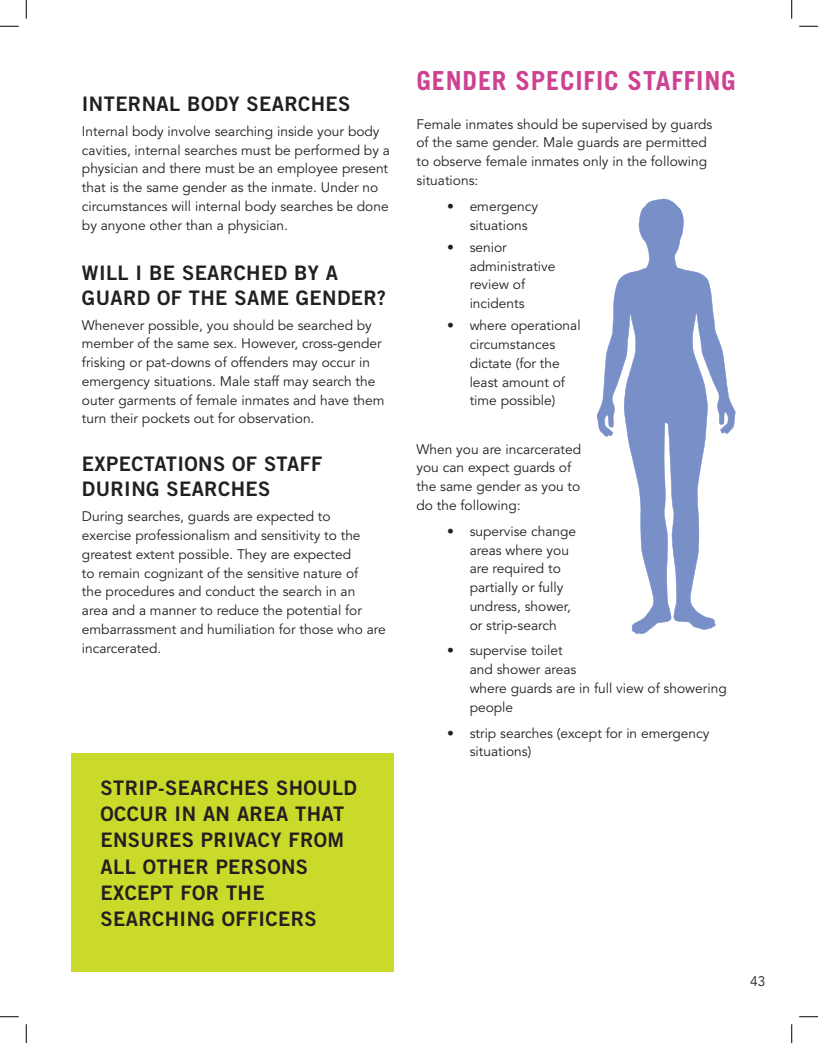
<style>
.page{position:relative;width:818px;height:1043px;background:#fff}
.page>*{position:absolute;margin:0;border:0;box-sizing:border-box;transform-origin:0 0}
.t1{font:700 26.25px "Trade Gothic LT Std";letter-spacing:.03em;color:#cd4391}
.t2{font:20px/26.2px "Trade Gothic LT Std Bd 2";letter-spacing:.02em;color:#231f20}
.t3{font:13.75px/18.8px "Avenir LT Std";color:#231f20}
</style>
<div class="page">
<div style="left:71px;top:753px;width:323px;height:218px;background:#c9da2b"></div>
<svg style="left:596px;top:199px;width:139px;height:435px"></svg>
<svg style="left:0;top:25px;width:19px;height:2px"></svg>
<svg style="left:799px;top:25px;width:19px;height:2px"></svg>
<svg style="left:0;top:1016px;width:19px;height:1px"></svg>
<svg style="left:799px;top:1016px;width:19px;height:1px"></svg>
<svg style="left:25px;top:0;width:2px;height:19px"></svg>
<svg style="left:25px;top:1024px;width:2px;height:18px"></svg>
<svg style="left:791px;top:0;width:1px;height:19px"></svg>
<svg style="left:791px;top:1024px;width:1px;height:18px"></svg>
<h2 class="t2" style="left:82px;top:90px;width:270px">INTERNAL BODY SEARCHES</h2>
<p class="t3" style="left:82px;top:122px;width:309px">Internal body involve searching inside your body cavities, internal searches must be performed by a physician and there must be an employee present that is the same gender as the inmate. Under no circumstances will internal body searches be done by anyone other than a physician.</p>
<h2 class="t2" style="left:82px;top:259px;width:306px;line-height:25px">WILL I BE SEARCHED BY A<br>GUARD OF THE SAME GENDER?</h2>
<p class="t3" style="left:82px;top:316px;width:304px">Whenever possible, you should be searched by member of the same sex. However, cross-gender frisking or pat-downs of offenders may occur in emergency situations. Male staff may search the outer garments of female inmates and have them turn their pockets out for observation.</p>
<h2 class="t2" style="left:82px;top:451px;width:242px;line-height:25px">EXPECTATIONS OF STAFF<br>DURING SEARCHES</h2>
<p class="t3" style="left:82px;top:507px;width:305px">During searches, guards are expected to<br>exercise professionalism and sensitivity to the greatest extent possible. They are expected<br>to remain cognizant of the sensitive nature of<br>the procedures and conduct the search in an<br>area and a manner to reduce the potential for embarrassment and humiliation for those who are incarcerated.</p>
<h2 class="t2" style="left:100px;top:774px;width:258px">STRIP-SEARCHES SHOULD<br>OCCUR IN AN AREA THAT<br>ENSURES PRIVACY FROM<br>ALL OTHER PERSONS<br>EXCEPT FOR THE<br>SEARCHING OFFICERS</h2>
<h1 class="t1" style="left:416px;top:65px;width:321px">GENDER SPECIFIC STAFFING</h1>
<p class="t3" style="left:416px;top:115px;width:297px">Female inmates should be supervised by guards of the same gender. Male guards are permitted to observe female inmates only in the following situations:</p>
<p class="t3" style="left:469px;top:197px;width:70px;text-indent:-22px">• emergency situations</p>
<p class="t3" style="left:469px;top:238px;width:87px;text-indent:-22px">• senior administrative review of incidents</p>
<p class="t3" style="left:447px;top:317px;width:135px;text-align:center">• where operational circumstances<br>dictate (for the<br>least amount of<br>time possible)</p>
<p class="t3" style="left:416px;top:440px;width:166px">When you are incarcerated you can expect guards of the same gender as you to do the following:</p>
<p class="t3" style="left:469px;top:522px;width:108px;text-indent:-22px">• supervise change areas where you are required to partially or fully undress, shower, or strip-search</p>
<p class="t3" style="left:469px;top:641px;width:258px;text-indent:-22px">• supervise toilet<br>and shower areas<br>where guards are in full view of showering people</p>
<p class="t3" style="left:469px;top:723px;width:241px;text-indent:-22px">• strip searches (except for in emergency situations)</p>
<p class="t3" style="left:750px;top:972px;width:17px">43</p>
</div>
